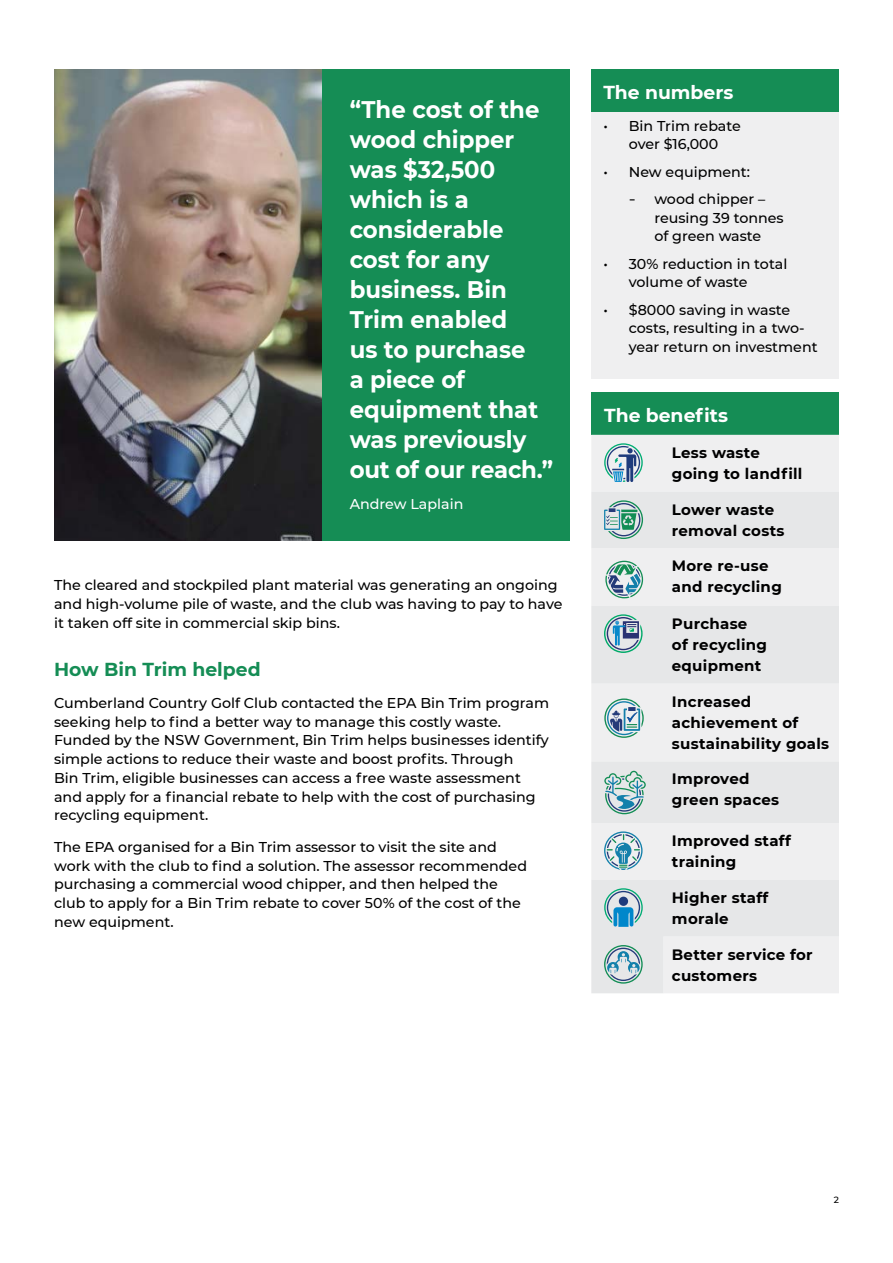
<style>
.page{position:relative;width:893px;height:1263px;background:#fff}
.page>*{position:absolute;margin:0;border:0;box-sizing:border-box;transform-origin:0 0}
.Quote_-_white_on_blu{font:700 24px/30px "Montserrat";color:#fff;scale:.95 1}
.Subheading_1{font:700 18.75px "Montserrat";color:#158d55}
.Subheading_1-2{font:700 18.75px "Montserrat";color:#fff}
.Body_copy_1{font:700 18.75px "Montserrat";color:#fff}
.Icons{font:700 15px/21px "Montserrat";letter-spacing:.02em;color:#000}
.Body_copy_1-2{font:500 14.25px/18.8px "Montserrat";color:#000}
.Quote_-_white_on_blu-2{font:500 14.25px "Montserrat";color:#fff}
.t1{font:500 9px "Montserrat";color:#000}
</style>
<div class="page">
<div style="left:591px;top:111px;width:248px;height:267px;background:#efeff0"></div>
<div style="left:591px;top:69px;width:248px;height:42px;background:#158d55"></div>
<div style="left:591px;top:393px;width:248px;height:42px;background:#158d55"></div>
<div style="left:591px;top:435px;width:248px;height:57px;background:#efeff0"></div>
<svg style="left:591px;top:492px;width:248px;height:501px;fill:#e6e7e8"></svg>
<svg style="left:604px;top:443px;width:39px;height:39px"></svg>
<svg style="left:604px;top:500px;width:39px;height:39px;background:#98bdb8"></svg>
<svg style="left:605px;top:561px;width:38px;height:37px"></svg>
<svg style="left:604px;top:614px;width:39px;height:39px;background:#96b5c1"></svg>
<svg style="left:604px;top:698px;width:40px;height:40px"></svg>
<svg style="left:604px;top:771px;width:42px;height:43px;background:#a2c4c5"></svg>
<svg style="left:604px;top:831px;width:38px;height:39px"></svg>
<svg style="left:604px;top:888px;width:39px;height:39px;background:#88b9cb"></svg>
<svg style="left:604px;top:945px;width:39px;height:39px;background:#a7c4c9"></svg>
<img style="left:54px;top:69px;width:269px;height:471px">
<div style="left:323px;top:69px;width:247px;height:471px;background:#158d55"></div>
<p class="Quote_-_white_on_blu" style="left:350px;top:93px;width:216px">“The cost of the wood chipper was $32,500 which is a considerable cost for any business. Bin<br>Trim enabled<br>us to purchase<br>a piece of equipment that was previously out of our reach.”</p>
<p class="Quote_-_white_on_blu-2" style="left:350px;top:494px;width:115px">Andrew Laplain</p>
<p class="Body_copy_1-2" style="left:54px;top:575px;width:510px">The cleared and stockpiled plant material was generating an ongoing and high-volume pile of waste, and the club was having to pay to have it taken off site in commercial skip bins.</p>
<h2 class="Subheading_1" style="left:54px;top:656px;width:208px">How Bin Trim helped</h2>
<p class="Body_copy_1-2" style="left:54px;top:693px;width:496px">Cumberland Country Golf Club contacted the EPA Bin Trim program seeking help to find a better way to manage this costly waste.<br>Funded by the NSW Government, Bin Trim helps businesses identify simple actions to reduce their waste and boost profits. Through<br>Bin Trim, eligible businesses can access a free waste assessment and apply for a financial rebate to help with the cost of purchasing recycling equipment.</p>
<p class="Body_copy_1-2" style="left:54px;top:837px;width:474px">The EPA organised for a Bin Trim assessor to visit the site and work with the club to find a solution. The assessor recommended purchasing a commercial wood chipper, and then helped the club to apply for a Bin Trim rebate to cover 50% of the cost of the new equipment.</p>
<p class="Body_copy_1" style="left:603px;top:79px;width:132px">The numbers</p>
<p class="Body_copy_1-2" style="left:603px;top:116px;width:139px;text-align:center">• Bin Trim rebate over $16,000</p>
<p class="Body_copy_1-2" style="left:603px;top:162px;width:148px">• New equipment:</p>
<p class="Body_copy_1-2" style="left:654px;top:189px;width:131px;text-indent:-26px">ݸ wood chipper – reusing 39 tonnes of green waste</p>
<p class="Body_copy_1-2" style="left:629px;top:254px;width:160px;text-indent:-26px">• 30% reduction in total volume of waste</p>
<p class="Body_copy_1-2" style="left:629px;top:300px;width:190px;text-indent:-26px">• $8000 saving in waste costs, resulting in a two&shy;year return on investment</p>
<h2 class="Subheading_1-2" style="left:604px;top:402px;width:125px">The benefits</h2>
<p class="Icons" style="left:672px;top:441px;width:132px">Less waste going to landfill</p>
<p class="Icons" style="left:672px;top:498px;width:114px">Lower waste removal costs</p>
<p class="Icons" style="left:672px;top:555px;width:112px">More re-use and recycling</p>
<p class="Icons" style="left:672px;top:612px;width:97px">Purchase of recycling equipment</p>
<p class="Icons" style="left:672px;top:690px;width:159px">Increased achievement of sustainability goals</p>
<p class="Icons" style="left:672px;top:768px;width:109px">Improved green spaces</p>
<p class="Icons" style="left:672px;top:829px;width:121px">Improved staff training</p>
<p class="Icons" style="left:672px;top:886px;width:98px">Higher staff morale</p>
<p class="Icons" style="left:672px;top:943px;width:142px">Better service for customers</p>
<p class="t1" style="left:834px;top:1193px;width:7px">2</p>
</div>
